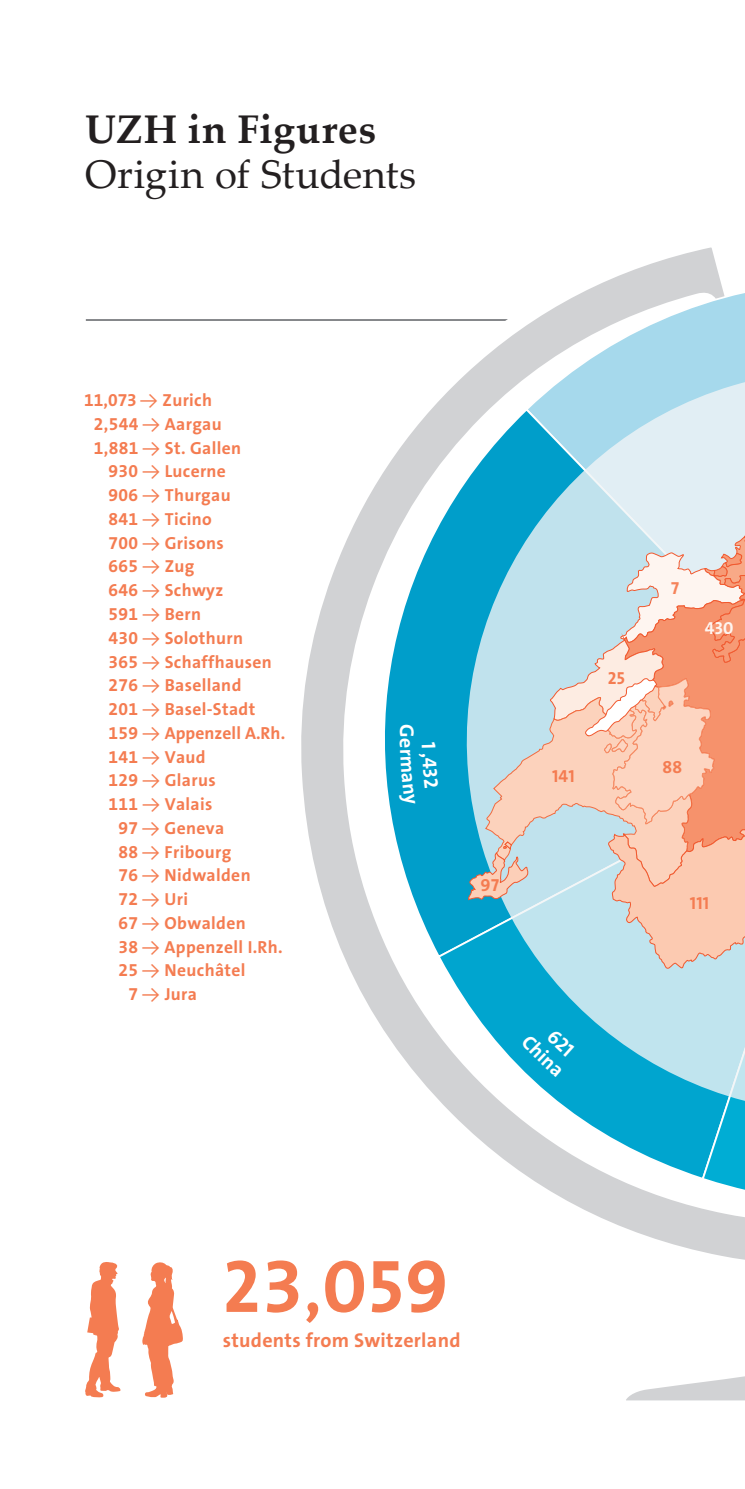
<style>
.page{position:relative;width:745px;height:1489px;background:#fff}
.page>*{position:absolute;margin:0;border:0;box-sizing:border-box;transform-origin:0 0}
.t1{font:75px "The Sans LP7 Bld";color:#f47c51}
.t2{font:40px "Palatino Linotype";letter-spacing:.01em;color:#231f20}
.t3{font:700 40px "Palatino Linotype";letter-spacing:.015em;color:#231f20}
.t4{font:20px "The Sans LP7 Bld";letter-spacing:.015em;color:#f47c51}
.t5{font:20px "The Sans LP7 Bld";color:#fff}
.t6{font:17.5px "The Sans LP7 Bld";letter-spacing:.02em;color:#f47c51}
.t7{font:17.5px "The Sans LP7 Bld";color:#fef5f0}
.t8{font:17.5px "The Sans LP7 Bld";color:#f5835a}
.s1{font-family:"The Sans LP5 Plain"}
</style>
<div class="page">
<hr style="left:86px;top:319px;width:424px;height:2px;background:#808285">
<svg style="left:301px;top:319px;width:443px;height:941px"></svg>
<svg style="left:626px;top:1376px;width:118px;height:25px"></svg>
<svg style="left:142px;top:1262px;width:41px;height:135px"></svg>
<svg style="left:85px;top:1262px;width:36px;height:135px"></svg>
<svg style="left:523px;top:247px;width:221px;height:80px"></svg>
<svg style="left:341px;top:407px;width:82px;height:552px"></svg>
<svg style="left:423px;top:327px;width:321px;height:828px"></svg>
<div style="left:399px;top:738px;width:39px;height:67px;background:#009eca"></div>
<svg style="left:467px;top:528px;width:277px;height:679px;background:#b5cdd0"></svg>
<h2 class="t3" style="left:85px;top:101px;width:292px">UZH in Figures</h2>
<h2 class="t2" style="left:85px;top:146px;width:332px">Origin of Students</h2>
<p class="t6" style="left:84px;top:389px;width:129px">11,073 <span class="s1">→</span> Zurich</p>
<p class="t6" style="left:94px;top:413px;width:129px">2,544 <span class="s1">→</span> Aargau</p>
<p class="t6" style="left:94px;top:436px;width:149px">1,881 <span class="s1">→</span> St. Gallen</p>
<p class="t6" style="left:108px;top:460px;width:119px">930 <span class="s1">→</span> Lucerne</p>
<p class="t6" style="left:108px;top:484px;width:123px">906 <span class="s1">→</span> Thurgau</p>
<p class="t6" style="left:108px;top:508px;width:105px">841 <span class="s1">→</span> Ticino</p>
<p class="t6" style="left:108px;top:531px;width:117px">700 <span class="s1">→</span> Grisons</p>
<p class="t6" style="left:108px;top:555px;width:87px">665 <span class="s1">→</span> Zug</p>
<p class="t6" style="left:108px;top:579px;width:116px">646 <span class="s1">→</span> Schwyz</p>
<p class="t6" style="left:108px;top:603px;width:94px">591 <span class="s1">→</span> Bern</p>
<p class="t6" style="left:108px;top:626px;width:136px">430 <span class="s1">→</span> Solothurn</p>
<p class="t6" style="left:108px;top:650px;width:165px">365 <span class="s1">→</span> Schaffhausen</p>
<p class="t6" style="left:108px;top:674px;width:134px">276 <span class="s1">→</span> Baselland</p>
<p class="t6" style="left:108px;top:698px;width:148px">201 <span class="s1">→</span> Basel-Stadt</p>
<p class="t6" style="left:108px;top:721px;width:178px">159 <span class="s1">→</span> Appenzell A.Rh.</p>
<p class="t6" style="left:108px;top:745px;width:99px">141 <span class="s1">→</span> Vaud</p>
<p class="t6" style="left:108px;top:769px;width:108px">129 <span class="s1">→</span> Glarus</p>
<p class="t6" style="left:108px;top:792px;width:105px">111 <span class="s1">→</span> Valais</p>
<p class="t6" style="left:118px;top:816px;width:107px">97 <span class="s1">→</span> Geneva</p>
<p class="t6" style="left:118px;top:840px;width:114px">88 <span class="s1">→</span> Fribourg</p>
<p class="t6" style="left:118px;top:864px;width:134px">76 <span class="s1">→</span> Nidwalden</p>
<p class="t6" style="left:118px;top:887px;width:71px">72 <span class="s1">→</span> Uri</p>
<p class="t6" style="left:118px;top:911px;width:129px">67 <span class="s1">→</span> Obwalden</p>
<p class="t6" style="left:118px;top:935px;width:166px">38 <span class="s1">→</span> Appenzell I.Rh.</p>
<p class="t6" style="left:118px;top:959px;width:128px">25 <span class="s1">→</span> Neuchâtel</p>
<p class="t6" style="left:128px;top:982px;width:70px">7 <span class="s1">→</span> Jura</p>
<p class="t5" style="left:419px;top:724px;width:15px;rotate:90deg">G</p>
<p class="t6" style="left:480px;top:874px;width:20px">97</p>
<p class="t6" style="left:551px;top:764px;width:24px">141</p>
<p class="t6" style="left:607px;top:667px;width:19px">25</p>
<p class="t8" style="left:670px;top:576px;width:10px">7</p>
<p class="t7" style="left:704px;top:616px;width:30px">430</p>
<p class="t6" style="left:662px;top:755px;width:21px">88</p>
<p class="t6" style="left:689px;top:891px;width:21px">111</p>
<h1 class="t1" style="left:223px;top:1238px;width:227px">23,059</h1>
<p class="t4" style="left:223px;top:1327px;width:239px">students from Switzerland</p>
</div>
